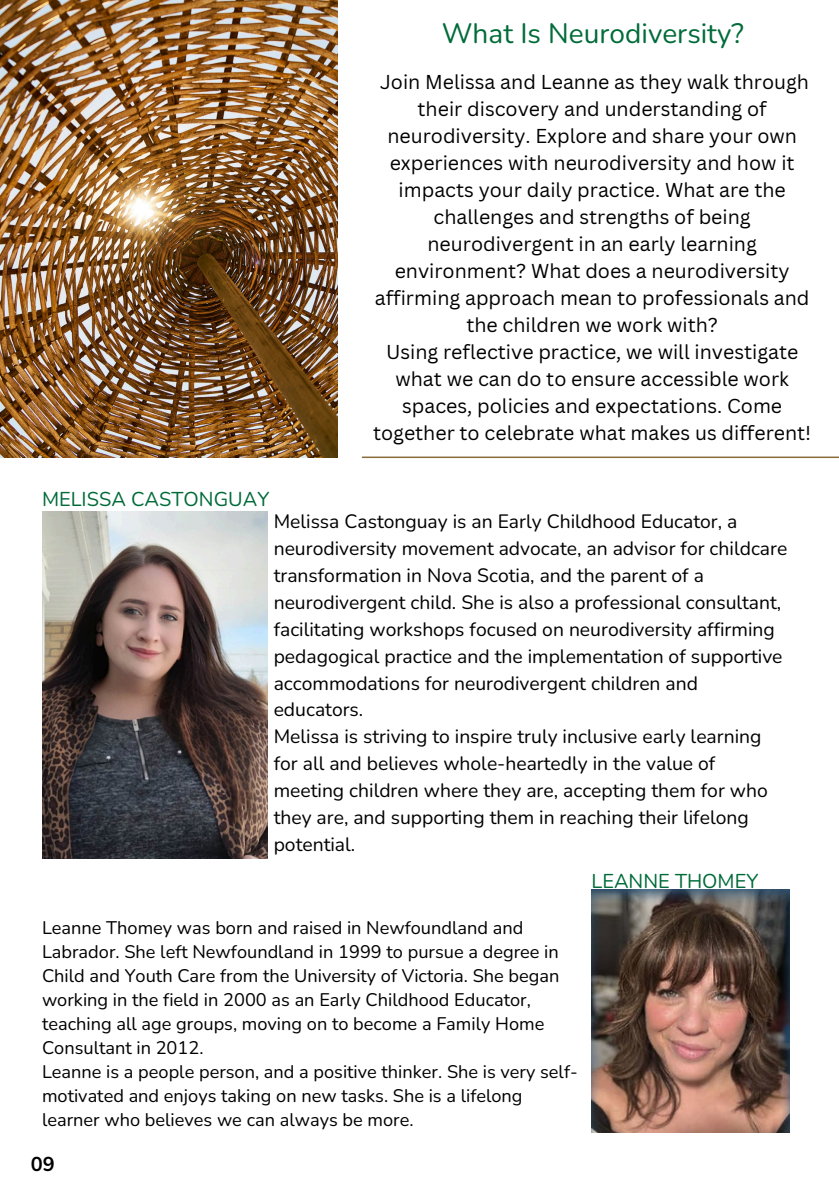
<style>
.page{position:relative;width:839px;height:1191px;background:#fff}
.page>*{position:absolute;margin:0;border:0;box-sizing:border-box;transform-origin:0 0}
.t1{font:28px "Nunito";color:#016b39}
.t2{font:20px "Nunito";color:#016b39}
.t3{font:700 20px "Nunito";color:#000001}
.t4{font:19.6px/27px "Canva Sans";color:#000;text-align:center}
.t5{font:19.4px/26.8px "Nunito";color:#000001}
.t6{font:18.2px/24px "Nunito";color:#000001}
</style>
<div class="page">
<hr style="left:362px;top:457px;width:476px;height:1px;background:#896c3c">
<img style="left:0;top:0;width:338px;height:457px">
<img style="left:42px;top:512px;width:225px;height:346px">
<img style="left:591px;top:889px;width:198px;height:243px">
<p class="t2" style="left:42px;top:486px;width:229px">MELISSA CASTONGUAY</p>
<h2 class="t1" style="left:442px;top:15px;width:303px">What Is Neurodiversity?</h2>
<p class="t4" style="left:375px;top:67px;width:436px">Join Melissa and Leanne as they walk through their discovery and understanding of neurodiversity. Explore and share your own experiences with neurodiversity and how it impacts your daily practice. What are the challenges and strengths of being neurodivergent in an early learning environment? What does a neurodiversity affirming approach mean to professionals and the children we work with?</p>
<p class="t4" style="left:373px;top:337px;width:440px">Using reflective practice, we will investigate what we can do to ensure accessible work spaces, policies and expectations. Come together to celebrate what makes us different!</p>
<p class="t5" style="left:274px;top:509px;width:515px">Melissa Castonguay is an Early Childhood Educator, a neurodiversity movement advocate, an advisor for childcare transformation in Nova Scotia, and the parent of a neurodivergent child. She is also a professional consultant, facilitating workshops focused on neurodiversity affirming pedagogical practice and the implementation of supportive accommodations for neurodivergent children and educators.</p>
<p class="t5" style="left:274px;top:723px;width:495px">Melissa is striving to inspire truly inclusive early learning for all and believes whole-heartedly in the value of meeting children where they are, accepting them for who they are, and supporting them in reaching their lifelong potential.</p>
<h2 class="t6" style="left:42px;top:916px;width:519px">Leanne Thomey was born and raised in Newfoundland and Labrador. She left Newfoundland in 1999 to pursue a degree in Child and Youth Care from the University of Victoria. She began working in the field in 2000 as an Early Childhood Educator, teaching all age groups, moving on to become a Family Home Consultant in 2012.</h2>
<p class="t6" style="left:42px;top:1060px;width:537px">Leanne is a people person, and a positive thinker. She is very self&shy;motivated and enjoys taking on new tasks. She is a lifelong learner who believes we can always be more.</p>
<p class="t3" style="left:31px;top:1151px;width:25px">09</p>
<p class="t2" style="left:591px;top:867px;width:168px">LEANNE THOMEY</p>
</div>
